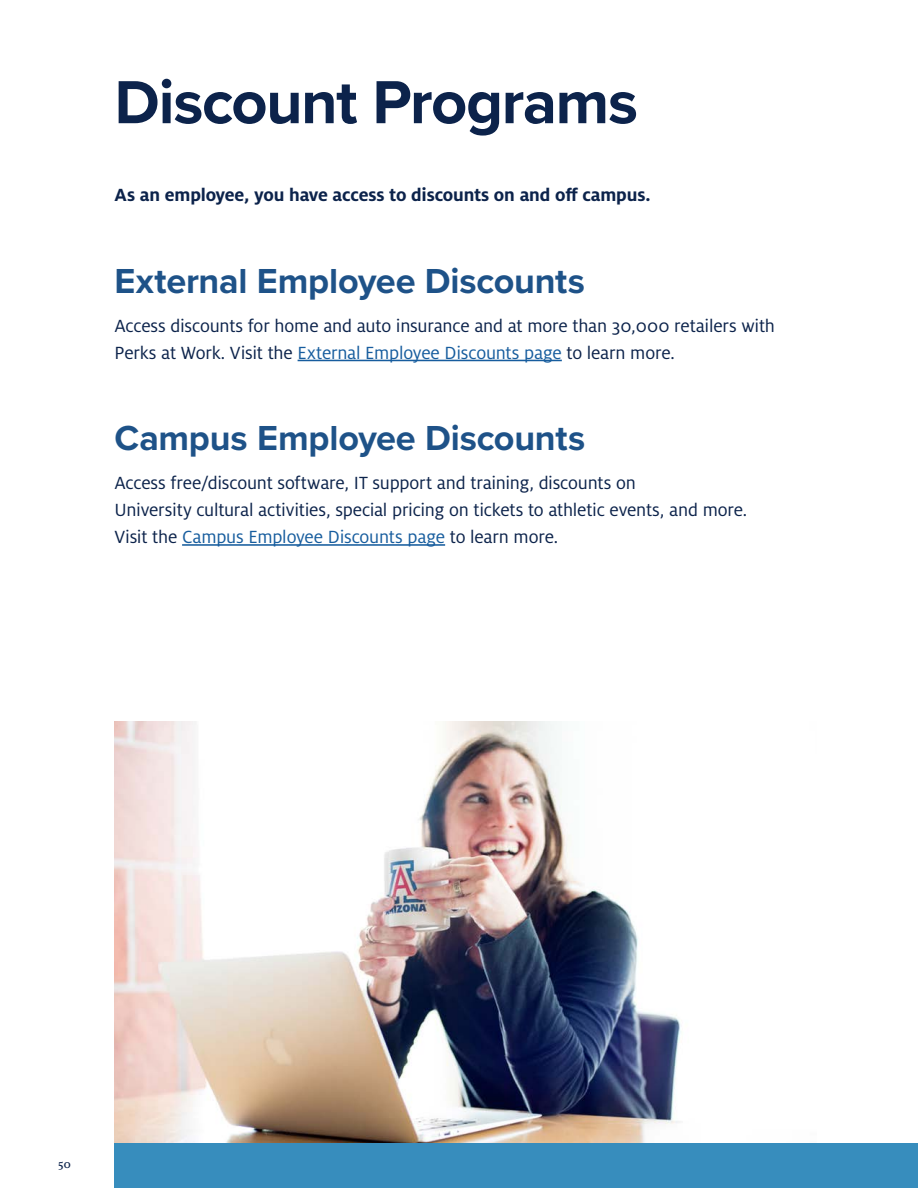
<style>
.page{position:relative;width:918px;height:1188px;background:#fff}
.page>*{position:absolute;margin:0;border:0;box-sizing:border-box;transform-origin:0 0}
.t1{font:700 63px "Proxima Nova";letter-spacing:-.025em;color:#0c234b}
.t2{font:700 36px "Proxima Nova";letter-spacing:-.005em;color:#1e5288}
.t3{font:19.5px/27px "Milo OT";letter-spacing:-.01em;color:#0c234b}
.t4{font:700 19.5px "Milo OT";letter-spacing:-.01em;color:#0c234b}
.t5{font:500 12px "Milo Serif OT";color:#0c234b}
.s1{color:#175d9e}
</style>
<div class="page">
<hr style="left:298px;top:360px;width:264px;height:1px;background:#175d9e">
<hr style="left:182px;top:544px;width:263px;height:2px;background:#175d9e">
<img style="left:114px;top:721px;width:702px;height:423px">
<div style="left:114px;top:1144px;width:804px;height:44px;background:#378dbd"></div>
<p class="t1" style="left:114px;top:55px;width:525px">Discount Programs</p>
<p class="t4" style="left:114px;top:184px;width:538px">As an employee, you have access to discounts on and off campus.</p>
<p class="t2" style="left:114px;top:254px;width:472px">External Employee Discounts</p>
<p class="t3" style="left:114px;top:312px;width:662px">Access discounts for home and auto insurance and at more than 30,000 retailers with<br>Perks at Work. Visit the <span class="s1">External Employee Discounts page</span> to learn more.</p>
<p class="t2" style="left:114px;top:411px;width:472px">Campus Employee Discounts</p>
<p class="t3" style="left:114px;top:470px;width:632px">Access free/discount software, IT support and training, discounts on<br>University cultural activities, special pricing on tickets to athletic events, and more.<br>Visit the <span class="s1">Campus Employee Discounts page</span> to learn more.</p>
<p class="t5" style="left:58px;top:1158px;width:14px">50</p>
</div>
